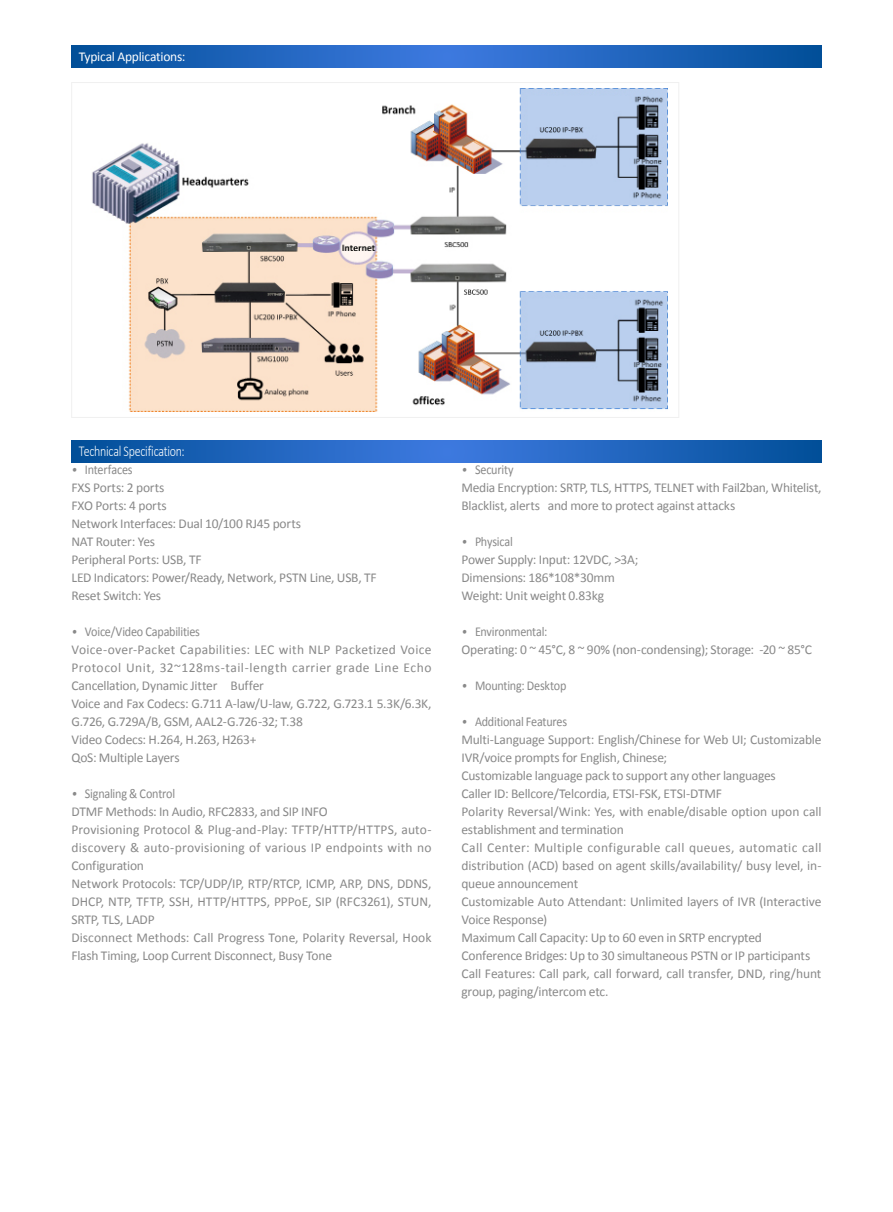
<style>
.page{position:relative;width:893px;height:1212px;background:#fff}
.page>*{position:absolute;margin:0;border:0;box-sizing:border-box;transform-origin:0 0}
.t1{font:300 15px "Calibri";letter-spacing:-.02em;color:#fff;scale:.8 1}
.t2{font:13.5px/18px "Calibri";letter-spacing:-.015em;color:#898989;scale:.9 1}
.t3{font:13.5px "Calibri";letter-spacing:-.015em;color:#fff}
.s1{font-weight:300;font-style:italic}
</style>
<div class="page">
<svg style="left:71px;top:440px;width:750px;height:23px;background:#1f64bc"></svg>
<svg style="left:71px;top:45px;width:750px;height:23px;background:#1f64bc"></svg>
<img style="left:92px;top:88px;width:575px;height:324px">
<p class="t3" style="left:79px;top:48px;width:108px">Typical Applications:</p>
<p class="t1" style="left:79px;top:442px;width:134px">Technical Specification:</p>
<p class="t2" style="left:71px;top:460px;width:341px"><span class="s1">•</span> Interfaces<br>FXS Ports: 2 ports<br>FXO Ports: 4 ports<br>Network Interfaces: Dual 10/100 RJ45 ports<br>NAT Router: Yes<br>Peripheral Ports: USB, TF<br>LED Indicators: Power/Ready, Network, PSTN Line, USB, TF<br>Reset Switch: Yes</p>
<p class="t2" style="left:71px;top:622px;width:402px"><span class="s1">•</span> Voice/Video Capabilities<br>Voice-over-Packet Capabilities: LEC with NLP Packetized Voice Protocol Unit, 32~128ms-tail-length carrier grade Line Echo Cancellation, Dynamic Jitter Buffer<br>Voice and Fax Codecs: G.711 A-law/U-law, G.722, G.723.1 5.3K/6.3K, G.726, G.729A/B, GSM, AAL2-G.726-32; T.38<br>Video Codecs: H.264, H.263, H263+<br>QoS: Multiple Layers</p>
<p class="t2" style="left:71px;top:784px;width:402px"><span class="s1">•</span> Signaling &amp; Control<br>DTMF Methods: In Audio, RFC2833, and SIP INFO<br>Provisioning Protocol &amp; Plug-and-Play: TFTP/HTTP/HTTPS, auto&shy;discovery &amp; auto-provisioning of various IP endpoints with no Configuration<br>Network Protocols: TCP/UDP/IP, RTP/RTCP, ICMP, ARP, DNS, DDNS, DHCP, NTP, TFTP, SSH, HTTP/HTTPS, PPPoE, SIP (RFC3261), STUN, SRTP, TLS, LADP<br>Disconnect Methods: Call Progress Tone, Polarity Reversal, Hook Flash Timing, Loop Current Disconnect, Busy Tone</p>
<p class="t2" style="left:461px;top:460px;width:402px"><span class="s1">•</span> Security<br>Media Encryption: SRTP, TLS, HTTPS, TELNET with Fail2ban, Whitelist,<br>Blacklist, alerts and more to protect against attacks</p>
<p class="t2" style="left:461px;top:532px;width:198px"><span class="s1">•</span> Physical<br>Power Supply: Input: 12VDC, &gt;3A;<br>Dimensions: 186*108*30mm<br>Weight: Unit weight 0.83kg</p>
<p class="t2" style="left:461px;top:622px;width:391px"><span class="s1">•</span> Environmental:<br>Operating: 0 ~ 45°C, 8 ~ 90% (non-condensing); Storage: -20 ~ 85°C</p>
<p class="t2" style="left:461px;top:676px;width:118px"><span class="s1">•</span> Mounting: Desktop</p>
<p class="t2" style="left:461px;top:712px;width:402px"><span class="s1">•</span> Additional Features<br>Multi-Language Support: English/Chinese for Web UI; Customizable IVR/voice prompts for English, Chinese;<br>Customizable language pack to support any other languages<br>Caller ID: Bellcore/Telcordia, ETSI-FSK, ETSI-DTMF<br>Polarity Reversal/Wink: Yes, with enable/disable option upon call establishment and termination<br>Call Center: Multiple configurable call queues, automatic call distribution (ACD) based on agent skills/availability/ busy level, in&shy;queue announcement<br>Customizable Auto Attendant: Unlimited layers of IVR (Interactive Voice Response)<br>Maximum Call Capacity: Up to 60 even in SRTP encrypted Conference Bridges: Up to 30 simultaneous PSTN or IP participants Call Features: Call park, call forward, call transfer, DND, ring/hunt group, paging/intercom etc.</p>
</div>
